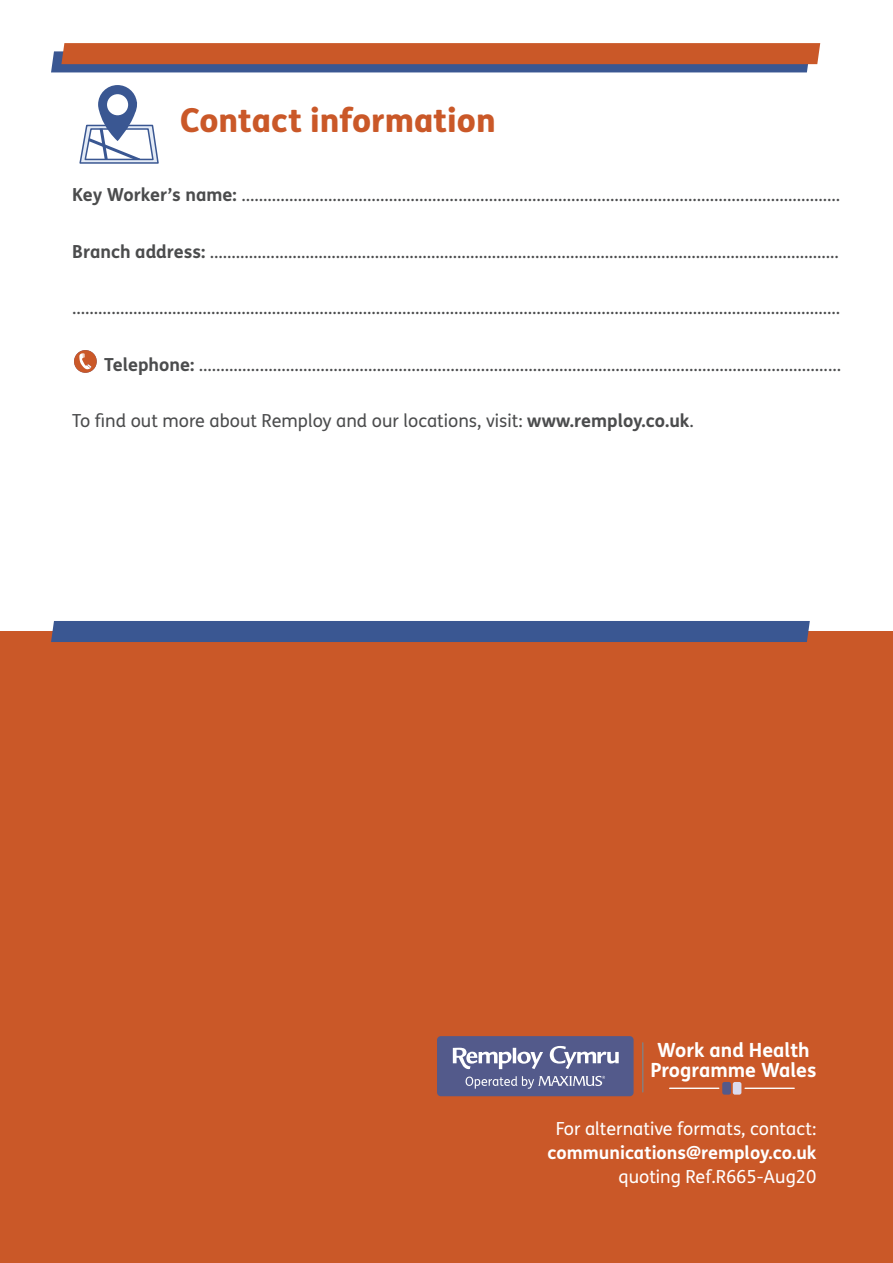
<style>
.page{position:relative;width:893px;height:1263px;background:#fff}
.page>*{position:absolute;margin:0;border:0;box-sizing:border-box;transform-origin:0 0}
.t1{font:800 33px "FS Me Pro";color:#ca5828}
.t2{font:700 19.5px/20px "FS Me Pro";color:#fff;text-align:center}
.t3{font:18px "FS Me Pro";color:#4b4c4d}
.t4{font:18px/24px "FS Me Pro";color:#fff;text-align:right}
.s1{font-weight:700}
</style>
<div class="page">
<svg style="left:51px;top:43px;width:769px;height:29px;background:#a35a47"></svg>
<svg style="left:79px;top:85px;width:80px;height:79px"></svg>
<div style="left:107px;top:94px;width:21px;height:21px;background:#fff;border-radius:50%"></div>
<div style="left:74px;top:350px;width:23px;height:23px;background:#ca5828;border-radius:50%"></div>
<svg style="left:79px;top:353px;width:12px;height:16px"></svg>
<div style="left:0;top:631px;width:893px;height:632px;background:#ca5828"></div>
<hr style="left:642px;top:1043px;width:1px;height:49px;background:#808285">
<hr style="left:670px;top:1087px;width:49px;height:2px;background:#fff">
<div style="left:722px;top:1082px;width:9px;height:12px;background:#535989;border-radius:2px"></div>
<div style="left:733px;top:1082px;width:8px;height:12px;background:#dbdbee;border-radius:2px"></div>
<hr style="left:745px;top:1087px;width:49px;height:2px;background:#fff">
<svg style="left:437px;top:1036px;width:197px;height:60px;background:#6b709a"></svg>
<div style="left:51px;top:621px;width:759px;height:21px;background:#3a5792"></div>
<p class="t1" style="left:180px;top:94px;width:317px">Contact information</p>
<p class="t3" style="left:72px;top:182px;width:769px"><span class="s1">Key Worker’s name:</span> ……………………………………................................................................................................</p>
<p class="t3" style="left:72px;top:239px;width:768px"><span class="s1">Branch address:</span> ……………………………….....................................................................................................……..</p>
<p class="t3" style="left:72px;top:295px;width:769px">……………………..........................................................................................................................…….........…………….</p>
<p class="t3" style="left:104px;top:352px;width:738px"><span class="s1">Telephone:</span> ………..............................................................................................……………………….........………</p>
<p class="t3" style="left:72px;top:408px;width:623px">To find out more about Remploy and our locations, visit: <span class="s1">www.remploy.co.uk</span>.</p>
<p class="t2" style="left:650px;top:1039px;width:168px">Work and Health<br>Programme Wales</p>
<p class="t4" style="left:548px;top:1117px;width:270px">For alternative formats, contact: <span class="s1">communications@remploy.co.uk </span>quoting Ref.R665-Aug20</p>
</div>
